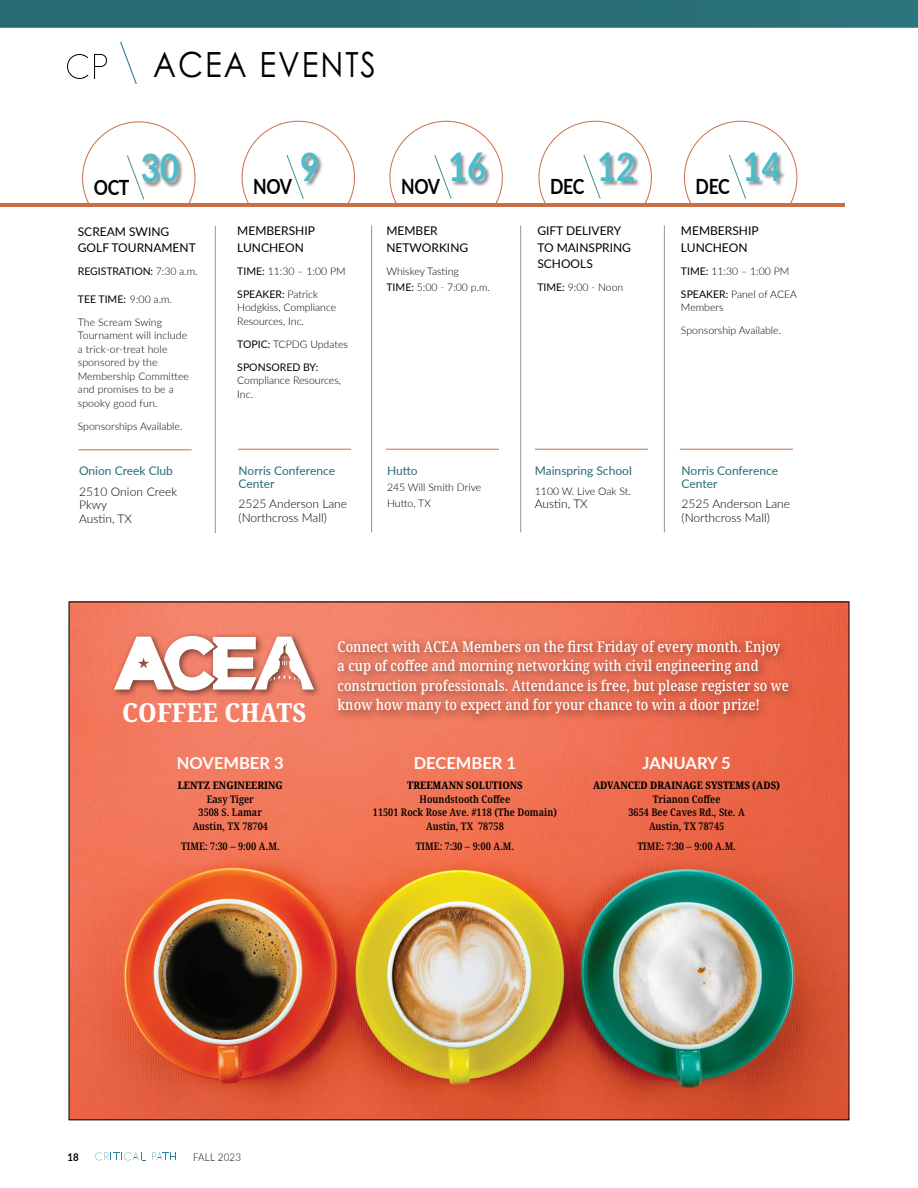
<style>
.page{position:relative;width:918px;height:1188px;background:#fff}
.page>*{position:absolute;margin:0;border:0;box-sizing:border-box;transform-origin:0 0}
.Subhead_1{font:700 39.6px "Lato";color:#4abdcb;scale:.83 1}
.t1{font:34.65px "Century Gothic Pro";letter-spacing:.065em;color:#000;scale:.89 1}
.t2{font:800 condensed 26.25px "Noto Serif";letter-spacing:.01em;color:#fff}
.Headline{font:700 21px "Lato";letter-spacing:-.02em;color:#000;scale:.84 1}
.Body_Text_No_Indent{font:700 16.5px "Lato";color:#fff}
.t3{font:500 condensed 14.85px/19.5px "Noto Serif";letter-spacing:.005em;color:#fff}
.Subhead_1-2{font:12px/16.5px "Lato";color:#000}
.Body_Text_No_Indent-2{font:300 12px/13.5px "Lato";color:#000}
.Body_Text_No_Indent-3{font:12px/13.5px "Lato";color:#286c73}
.t4{font:300 10.8px "Lato";letter-spacing:.025em;color:#000;scale:.91 1}
.t5{font:700 10.8px "Lato";color:#000;scale:.91 1}
.Subhead_1-3{font:300 10.5px/13.5px "Lato";color:#000}
.t6{font:600 condensed 10.5px "Noto Serif";letter-spacing:.005em;color:#000}
.t7{font:800 condensed 10.5px "Noto Serif";letter-spacing:.005em;color:#000}
.Subhead_1-4{font:10.5px "Lato";letter-spacing:-.005em;color:#000}
.Body_Text_No_Indent-4{font:300 10.5px "Lato";color:#000}
.s1{font-weight:300}
.s2{font-weight:400}
</style>
<div class="page">
<img style="left:71px;top:604px;width:776px;height:514px">
<svg style="left:95px;top:1152px;width:50px;height:9px"></svg>
<svg style="left:152px;top:1152px;width:24px;height:8px"></svg>
<div style="left:142px;top:153px;width:43px;height:35px;background:#000;opacity:.45"></div>
<svg style="left:127px;top:155px;width:18px;height:45px"></svg>
<div style="left:450px;top:153px;width:41px;height:34px;background:#000;opacity:.45"></div>
<svg style="left:434px;top:154px;width:18px;height:45px"></svg>
<div style="left:599px;top:152px;width:41px;height:35px;background:#000;opacity:.45"></div>
<svg style="left:583px;top:154px;width:18px;height:45px"></svg>
<hr style="left:0;top:203px;width:844px;height:4px;background:#cc6e43">
<div style="left:301px;top:152px;width:22px;height:35px;background:#000;opacity:.45"></div>
<svg style="left:286px;top:154px;width:18px;height:45px"></svg>
<div style="left:745px;top:153px;width:41px;height:34px;background:#000;opacity:.45"></div>
<svg style="left:729px;top:154px;width:18px;height:45px"></svg>
<svg style="left:94px;top:54px;width:13px;height:25px"></svg>
<svg style="left:67px;top:54px;width:21px;height:25px"></svg>
<svg style="left:120px;top:41px;width:17px;height:43px"></svg>
<div style="left:0;top:0;width:918px;height:28px;background:#286d74"></div>
<hr style="left:238px;top:449px;width:113px;height:1px;background:#cc6e43">
<hr style="left:386px;top:449px;width:113px;height:1px;background:#cc6e43">
<hr style="left:371px;top:225px;width:1px;height:307px;background:#939598">
<hr style="left:535px;top:449px;width:113px;height:1px;background:#cc6e43">
<hr style="left:520px;top:225px;width:1px;height:307px;background:#939598">
<hr style="left:680px;top:449px;width:113px;height:1px;background:#cc6e43">
<hr style="left:664px;top:225px;width:1px;height:307px;background:#939598">
<hr style="left:78px;top:449px;width:114px;height:1px;background:#cc6e43">
<hr style="left:215px;top:226px;width:1px;height:307px;background:#939598">
<div style="left:109px;top:631px;width:213px;height:71px;background:#000;opacity:.55"></div>
<svg style="left:114px;top:636px;width:200px;height:55px"></svg>
<div style="left:331px;top:634px;width:468px;height:91px;background:#000;opacity:.55"></div>
<p class="t1" style="left:153px;top:44px;width:252px">ACEA EVENTS</p>
<p class="Headline" style="left:94px;top:172px;width:44px">OCT</p>
<p class="Subhead_1" style="left:141px;top:138px;width:48px">30</p>
<p class="Headline" style="left:253px;top:171px;width:48px">NOV</p>
<p class="Subhead_1" style="left:300px;top:138px;width:25px">9</p>
<p class="Headline" style="left:401px;top:171px;width:48px">NOV</p>
<p class="Subhead_1" style="left:448px;top:138px;width:48px">16</p>
<p class="Headline" style="left:550px;top:171px;width:42px">DEC</p>
<p class="Subhead_1" style="left:597px;top:138px;width:48px">12</p>
<p class="Headline" style="left:696px;top:171px;width:42px">DEC</p>
<p class="Subhead_1" style="left:743px;top:138px;width:48px">14</p>
<p class="Subhead_1-2" style="left:78px;top:223px;width:119px">SCREAM SWING<br>GOLF TOURNAMENT</p>
<p class="Subhead_1-4" style="left:78px;top:264px;width:121px">REGISTRATION: <span class="s1">7:30 a.m.</span></p>
<p class="Subhead_1-4" style="left:78px;top:292px;width:96px">TEE TIME: <span class="s1">9:00 a.m.</span></p>
<p class="Subhead_1-3" style="left:78px;top:315px;width:113px">The Scream Swing<br>Tournament will include a trick-or-treat hole sponsored by the<br>Membership Committee and promises to be a spooky good fun.</p>
<p class="Subhead_1-3" style="left:78px;top:419px;width:106px">Sponsorships Available.</p>
<p class="Subhead_1-2" style="left:237px;top:222px;width:79px">MEMBERSHIP<br>LUNCHEON</p>
<p class="Subhead_1-3" style="left:237px;top:264px;width:110px"><span class="s2">TIME:</span> 11:30 – 1:00 PM</p>
<p class="Subhead_1-3" style="left:237px;top:287px;width:101px"><span class="s2">SPEAKER:</span> Patrick<br>Hodgkiss, Compliance<br>Resources, Inc.</p>
<p class="Subhead_1-3" style="left:237px;top:337px;width:112px"><span class="s2">TOPIC:</span> TCPDG Updates</p>
<p class="Subhead_1-3" style="left:237px;top:360px;width:105px"><span class="s2">SPONSORED BY:<br></span>Compliance Resources,<br>Inc.</p>
<p class="Subhead_1-2" style="left:386px;top:222px;width:83px">MEMBER<br>NETWORKING</p>
<p class="Subhead_1-3" style="left:386px;top:264px;width:74px">Whiskey Tasting</p>
<p class="Subhead_1-3" style="left:386px;top:280px;width:105px"><span class="s2">TIME:</span> 5:00 - 7:00 p.m.</p>
<p class="Subhead_1-2" style="left:537px;top:222px;width:95px">GIFT DELIVERY<br>TO MAINSPRING<br>SCHOOLS</p>
<p class="Subhead_1-3" style="left:537px;top:280px;width:88px"><span class="s2">TIME:</span> 9:00 - Noon</p>
<p class="Subhead_1-2" style="left:681px;top:222px;width:79px">MEMBERSHIP<br>LUNCHEON</p>
<p class="Subhead_1-3" style="left:681px;top:264px;width:110px"><span class="s2">TIME:</span> 11:30 – 1:00 PM</p>
<p class="Subhead_1-3" style="left:681px;top:287px;width:118px"><span class="s2">SPEAKER:</span> Panel of ACEA<br>Members</p>
<p class="Subhead_1-3" style="left:681px;top:323px;width:102px">Sponsorship Available.</p>
<p class="Body_Text_No_Indent-3" style="left:79px;top:464px;width:95px">Onion Creek Club</p>
<p class="Body_Text_No_Indent-2" style="left:79px;top:484px;width:100px">2510 Onion Creek<br>Pkwy</p>
<p class="Body_Text_No_Indent-2" style="left:79px;top:511px;width:54px">Austin, TX</p>
<p class="Body_Text_No_Indent-3" style="left:239px;top:463px;width:98px">Norris Conference<br>Center</p>
<p class="Body_Text_No_Indent-2" style="left:239px;top:497px;width:110px">2525 Anderson Lane (Northcross Mall)</p>
<p class="Body_Text_No_Indent-3" style="left:387px;top:463px;width:32px">Hutto</p>
<p class="Subhead_1-3" style="left:387px;top:480px;width:96px">245 Will Smith Drive</p>
<p class="Subhead_1-3" style="left:387px;top:496px;width:45px">Hutto, TX</p>
<p class="Body_Text_No_Indent-3" style="left:535px;top:463px;width:99px">Mainspring School</p>
<p class="Body_Text_No_Indent-4" style="left:535px;top:484px;width:97px">1100 W. Live Oak St.</p>
<p class="Body_Text_No_Indent-2" style="left:535px;top:497px;width:54px">Austin, TX</p>
<p class="Body_Text_No_Indent-3" style="left:682px;top:463px;width:98px">Norris Conference<br>Center</p>
<p class="Body_Text_No_Indent-2" style="left:682px;top:497px;width:110px">2525 Anderson Lane (Northcross Mall)</p>
<p class="t2" style="left:122px;top:694px;width:185px">COFFEE CHATS</p>
<p class="Body_Text_No_Indent" style="left:177px;top:751px;width:108px">NOVEMBER 3</p>
<p class="t7" style="left:178px;top:778px;width:107px">LENTZ ENGINEERING</p>
<p class="t6" style="left:207px;top:791px;width:49px">Easy Tiger</p>
<p class="t6" style="left:199px;top:805px;width:65px">3508 S. Lamar</p>
<p class="t6" style="left:193px;top:818px;width:77px">Austin, TX 78704</p>
<p class="t6" style="left:181px;top:839px;width:100px">TIME: 7:30 – 9:00 A.M.</p>
<p class="t3" style="left:338px;top:637px;width:453px">Connect with ACEA Members on the first Friday of every month. Enjoy a cup of coffee and morning networking with civil engineering and construction professionals. Attendance is free, but please register so we know how many to expect and for your chance to win a door prize!</p>
<p class="Body_Text_No_Indent" style="left:414px;top:751px;width:104px">DECEMBER 1</p>
<p class="t7" style="left:407px;top:778px;width:117px">TREEMANN SOLUTIONS</p>
<p class="t6" style="left:420px;top:791px;width:92px">Houndstooth Coffee</p>
<p class="t6" style="left:373px;top:805px;width:186px">11501 Rock Rose Ave. #118 (The Domain)</p>
<p class="t6" style="left:426px;top:818px;width:79px">Austin, TX 78758</p>
<p class="t6" style="left:416px;top:839px;width:100px">TIME: 7:30 – 9:00 A.M.</p>
<p class="Body_Text_No_Indent" style="left:643px;top:751px;width:90px">JANUARY 5</p>
<p class="t7" style="left:593px;top:778px;width:189px">ADVANCED DRAINAGE SYSTEMS (ADS)</p>
<p class="t6" style="left:653px;top:791px;width:69px">Trianon Coffee</p>
<p class="t6" style="left:628px;top:805px;width:118px">3654 Bee Caves Rd., Ste. A</p>
<p class="t6" style="left:649px;top:818px;width:77px">Austin, TX 78745</p>
<p class="t6" style="left:637px;top:839px;width:100px">TIME: 7:30 – 9:00 A.M.</p>
<p class="t5" style="left:68px;top:1149px;width:14px">18</p>
<p class="t4" style="left:193px;top:1149px;width:54px">FALL 2023</p>
</div>
